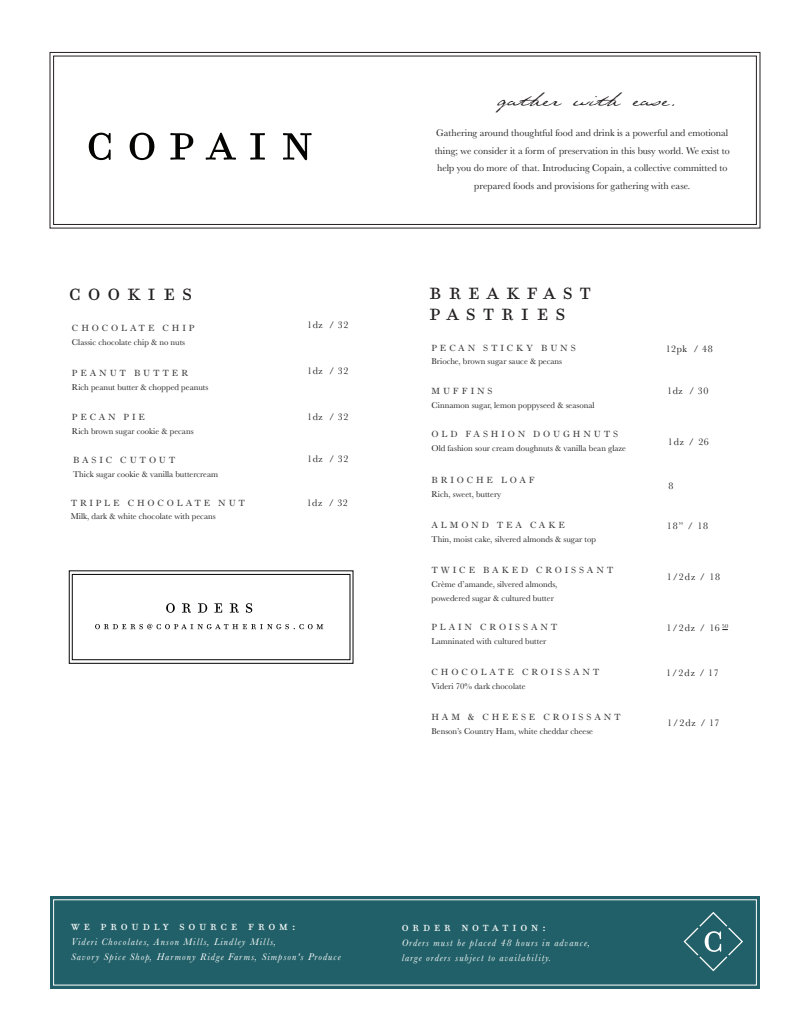
<style>
.page{position:relative;width:810px;height:1035px;background:#fff}
.page>*{position:absolute;margin:0;border:0;box-sizing:border-box;transform-origin:0 0}
.t1{font:27.62px/20.8px "Filosofia All Small Caps";letter-spacing:.25em;color:#211e1e}
.t2{font:25.12px "Texas Hero";letter-spacing:-.005em;color:#231f20}
.t3{font:15px "Filosofia All Small Caps";letter-spacing:.245em;color:#fff}
.t4{font:10px/17.5px "Baskerville";color:#211e1e;text-align:center}
.t5{font:italic 10px/15px "Baskerville";letter-spacing:.1em;color:#fff}
.t6{font:9.25px "Old Style 7 Std";letter-spacing:.3em;color:#3e3e3f}
.t7{font:8.75px/13.9px "Baskerville";color:#211e1e}
</style>
<div class="page">
<div style="left:50px;top:896px;width:710px;height:93px;background:#216068"></div>
<svg style="left:684px;top:912px;width:59px;height:59px"></svg>
<svg style="left:89px;top:133px;width:22px;height:27px"></svg>
<svg style="left:130px;top:133px;width:24px;height:27px"></svg>
<svg style="left:170px;top:133px;width:23px;height:27px"></svg>
<svg style="left:206px;top:133px;width:30px;height:27px"></svg>
<svg style="left:250px;top:133px;width:15px;height:27px"></svg>
<svg style="left:283px;top:133px;width:29px;height:27px"></svg>
<div style="left:50px;top:52px;width:710px;height:177px;border:1px solid #231f20"></div>
<div style="left:53px;top:56px;width:704px;height:169px;border:1px solid #231f20"></div>
<div style="left:69px;top:570px;width:284px;height:94px;border:1px solid #040503"></div>
<div style="left:72px;top:574px;width:278px;height:86px;border:1px solid #040503"></div>
<svg style="left:95px;top:624px;width:228px;height:5px"></svg>
<svg style="left:166px;top:603px;width:9px;height:10px"></svg>
<svg style="left:182px;top:603px;width:9px;height:10px"></svg>
<svg style="left:198px;top:603px;width:9px;height:10px"></svg>
<svg style="left:214px;top:603px;width:8px;height:10px"></svg>
<svg style="left:230px;top:603px;width:9px;height:10px"></svg>
<svg style="left:246px;top:603px;width:6px;height:10px"></svg>
<h1 class="t1" style="left:69px;top:283px;width:125px">COOKIES</h1>
<p class="t6" style="left:72px;top:323px;width:124px">CHOCOLATE CHIP</p>
<p class="t7" style="left:72px;top:335px;width:115px">Classic chocolate chip &amp; no nuts</p>
<p class="t6" style="left:72px;top:368px;width:118px">PEANUT BUTTER</p>
<p class="t7" style="left:72px;top:380px;width:138px">Rich peanut butter &amp; chopped peanuts</p>
<p class="t6" style="left:72px;top:412px;width:75px">PECAN PIE</p>
<p class="t7" style="left:72px;top:425px;width:123px">Rich brown sugar cookie &amp; pecans</p>
<p class="t6" style="left:73px;top:455px;width:104px">BASIC CUTOUT</p>
<p class="t7" style="left:73px;top:467px;width:147px">Thick sugar cookie &amp; vanilla buttercream</p>
<p class="t6" style="left:71px;top:497px;width:176px">TRIPLE CHOCOLATE NUT</p>
<p class="t7" style="left:71px;top:510px;width:146px">Milk, dark &amp; white chocolate with pecans</p>
<p class="t4" style="left:307px;top:316px;width:43px">1dz / 32</p>
<p class="t4" style="left:307px;top:362px;width:43px">1dz / 32</p>
<p class="t4" style="left:307px;top:408px;width:43px">1dz / 32</p>
<p class="t4" style="left:307px;top:451px;width:43px">1dz / 32</p>
<p class="t4" style="left:307px;top:494px;width:43px">1dz / 32</p>
<h2 class="t2" style="left:497px;top:81px;width:182px">gather with ease.</h2>
<p class="t4" style="left:435px;top:124px;width:297px">Gathering around thoughtful food and drink is a powerful and emotional thing; we consider it a form of preservation in this busy world. We exist to help you do more of that. Introducing Copain, a collective committed to prepared foods and provisions for gathering with ease.</p>
<h1 class="t1" style="left:429px;top:281px;width:164px">BREAKFAST<br>PASTRIES</h1>
<p class="t6" style="left:432px;top:342px;width:146px">PECAN STICKY BUNS</p>
<p class="t7" style="left:432px;top:355px;width:132px">Brioche, brown sugar sauce &amp; pecans</p>
<p class="t6" style="left:432px;top:386px;width:63px">MUFFINS</p>
<p class="t7" style="left:432px;top:398px;width:165px">Cinnamon sugar, lemon poppyseed &amp; seasonal</p>
<p class="t6" style="left:432px;top:429px;width:188px">OLD FASHION DOUGHNUTS</p>
<p class="t7" style="left:432px;top:441px;width:196px">Old fashion sour cream doughnuts &amp; vanilla bean glaze</p>
<p class="t6" style="left:432px;top:475px;width:105px">BRIOCHE LOAF</p>
<p class="t7" style="left:432px;top:487px;width:71px">Rich, sweet, buttery</p>
<p class="t6" style="left:432px;top:520px;width:135px">ALMOND TEA CAKE</p>
<p class="t7" style="left:432px;top:532px;width:166px">Thin, moist cake, silvered almonds &amp; sugar top</p>
<p class="t6" style="left:432px;top:565px;width:183px">TWICE BAKED CROISSANT</p>
<p class="t7" style="left:432px;top:577px;width:127px">Crѐme d’amande, silvered almonds, powedered sugar &amp; cultured butter</p>
<p class="t6" style="left:432px;top:622px;width:128px">PLAIN CROISSANT</p>
<p class="t7" style="left:432px;top:634px;width:116px">Lamninated with cultured butter</p>
<p class="t6" style="left:432px;top:667px;width:169px">CHOCOLATE CROISSANT</p>
<p class="t7" style="left:432px;top:679px;width:95px">Videri 70% dark chocolate</p>
<p class="t6" style="left:432px;top:712px;width:191px">HAM &amp; CHEESE CROISSANT</p>
<p class="t7" style="left:432px;top:724px;width:163px">Benson’s Country Ham, white cheddar cheese</p>
<p class="t4" style="left:666px;top:341px;width:48px">12pk / 48</p>
<p class="t4" style="left:667px;top:382px;width:43px">1dz / 30</p>
<p class="t4" style="left:668px;top:433px;width:43px">1dz / 26</p>
<p class="t4" style="left:668px;top:477px;width:6px">8</p>
<p class="t4" style="left:667px;top:517px;width:43px">18” / 18</p>
<p class="t4" style="left:667px;top:568px;width:55px">1/2dz / 18</p>
<p class="t4" style="left:667px;top:619px;width:63px">1/2dz / 16 <sup>50</sup></p>
<p class="t4" style="left:666px;top:664px;width:54px">1/2dz / 17</p>
<p class="t4" style="left:667px;top:714px;width:54px">1/2dz / 17</p>
<h3 class="t3" style="left:71px;top:919px;width:226px">WE PROUDLY SOURCE FROM:</h3>
<p class="t5" style="left:71px;top:935px;width:271px">Videri Chocolates, Anson Mills, Lindley Mills,<br>Savory Spice Shop, Harmony Ridge Farms, Simpson's Produce</p>
<h3 class="t3" style="left:402px;top:920px;width:146px">ORDER NOTATION:</h3>
<p class="t5" style="left:402px;top:935px;width:190px">Orders must be placed 48 hours in advance, large orders subject to availability.</p>
</div>
